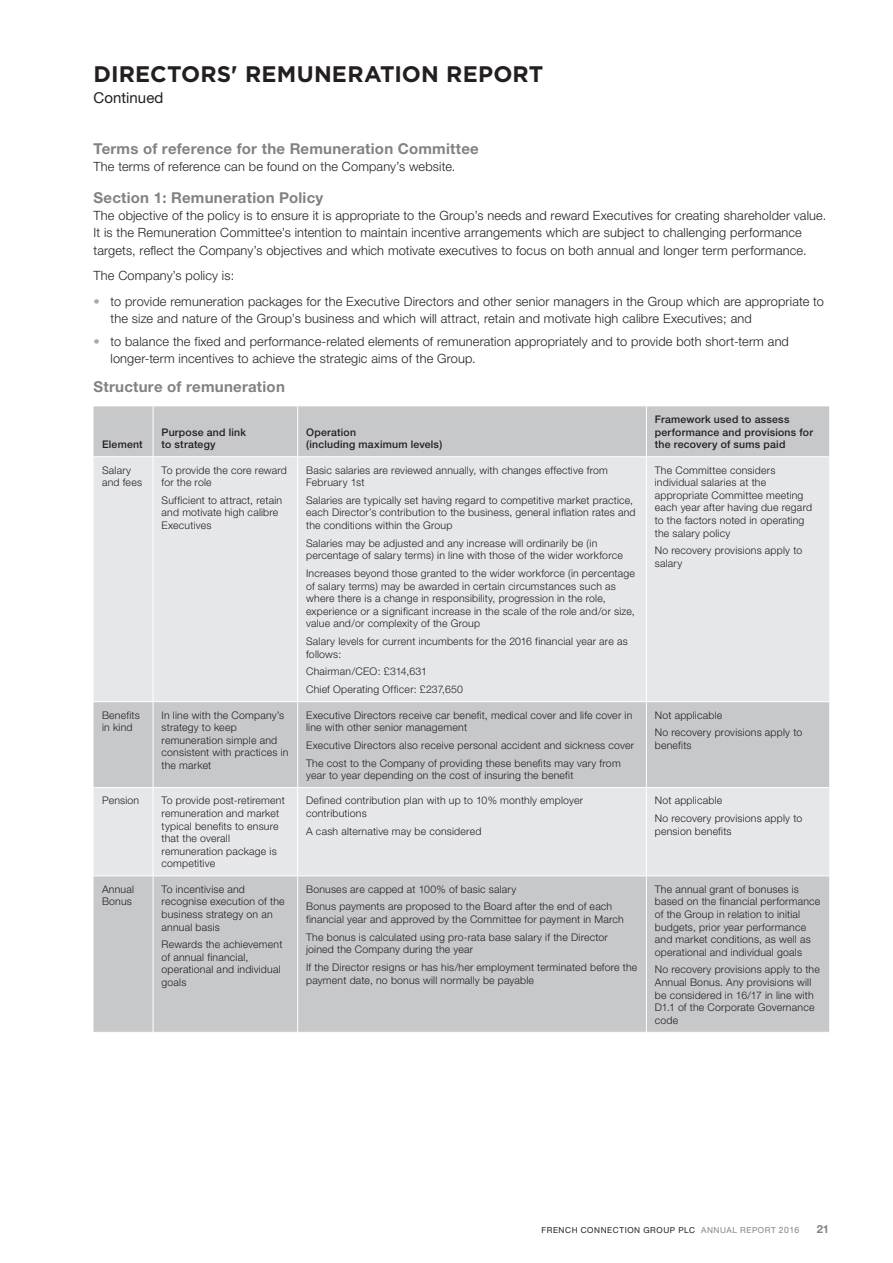
<style>
.page{position:relative;width:893px;height:1263px;background:#fff}
.page>*{position:absolute;margin:0;border:0;box-sizing:border-box;transform-origin:0 0}
.t1{font:700 22.5px "Gotham";letter-spacing:.005em;color:#231f20}
.t2{font:700 15px "Helvetica Neue";letter-spacing:.015em;color:#808285}
.t3{font:15px "Helvetica Neue";letter-spacing:.005em;color:#231f20}
.t4{font:300 12.75px/17.2px "Helvetica Neue";letter-spacing:.01em;color:#231f20}
.t5{font:700 11.25px "Helvetica Neue";color:#808285}
.t6{font:300 10.5px/12.6px "Helvetica Neue";letter-spacing:.02em;color:#231f20}
.t7{font:500 10.5px/12.6px "Helvetica Neue";letter-spacing:.02em;color:#231f20}
.t8{font:8.25px "Helvetica Neue";letter-spacing:.07em;color:#231f20}
.s1{color:#a8a9ad}
.s2{color:#808285}
.s3{font-size:8.7px;color:#808285}
</style>
<div class="page">
<div style="left:94px;top:406px;width:735px;height:626px;background:#c7c8ca"></div>
<svg style="left:94px;top:457px;width:735px;height:418px;background:#dfe0e2"></svg>
<hr style="left:153px;top:406px;width:1px;height:50px;background:#fff">
<hr style="left:297px;top:406px;width:1px;height:50px;background:#fff">
<hr style="left:646px;top:406px;width:1px;height:50px;background:#fff">
<hr style="left:94px;top:456px;width:59px;height:1px;background:#fff">
<hr style="left:153px;top:456px;width:145px;height:1px;background:#fff">
<hr style="left:153px;top:457px;width:1px;height:244px;background:#fff">
<hr style="left:298px;top:456px;width:348px;height:1px;background:#fff">
<hr style="left:297px;top:457px;width:1px;height:244px;background:#fff">
<hr style="left:646px;top:456px;width:183px;height:1px;background:#fff">
<hr style="left:646px;top:457px;width:1px;height:244px;background:#fff">
<hr style="left:94px;top:701px;width:59px;height:1px;background:#fff">
<hr style="left:153px;top:701px;width:145px;height:1px;background:#fff">
<hr style="left:153px;top:702px;width:1px;height:85px;background:#fff">
<hr style="left:298px;top:701px;width:348px;height:1px;background:#fff">
<hr style="left:297px;top:702px;width:1px;height:85px;background:#fff">
<hr style="left:646px;top:701px;width:183px;height:1px;background:#fff">
<hr style="left:646px;top:702px;width:1px;height:85px;background:#fff">
<hr style="left:94px;top:787px;width:59px;height:1px;background:#fff">
<hr style="left:153px;top:787px;width:145px;height:1px;background:#fff">
<hr style="left:153px;top:788px;width:1px;height:87px;background:#fff">
<hr style="left:298px;top:787px;width:348px;height:1px;background:#fff">
<hr style="left:297px;top:788px;width:1px;height:87px;background:#fff">
<hr style="left:646px;top:787px;width:183px;height:1px;background:#fff">
<hr style="left:646px;top:788px;width:1px;height:87px;background:#fff">
<hr style="left:94px;top:875px;width:59px;height:1px;background:#fff">
<hr style="left:153px;top:875px;width:145px;height:1px;background:#fff">
<hr style="left:153px;top:876px;width:1px;height:156px;background:#fff">
<hr style="left:298px;top:875px;width:348px;height:1px;background:#fff">
<hr style="left:297px;top:876px;width:1px;height:156px;background:#fff">
<hr style="left:646px;top:875px;width:183px;height:1px;background:#fff">
<hr style="left:646px;top:876px;width:1px;height:156px;background:#fff">
<h1 class="t1" style="left:94px;top:61px;width:451px">DIRECTORS' REMU NERATION REPORT</h1>
<h2 class="t3" style="left:94px;top:89px;width:71px">Continued</h2>
<h2 class="t2" style="left:94px;top:139px;width:387px">Terms of reference for the Remuneration Committee</h2>
<p class="t4" style="left:94px;top:158px;width:363px">The terms of reference can be found on the Company’s website.</p>
<h2 class="t2" style="left:94px;top:188px;width:231px">Section 1: Remuneration Policy</h2>
<p class="t4" style="left:94px;top:207px;width:734px">The objective of the policy is to ensure it is appropriate to the Group’s needs and reward Executives for creating shareholder value.<br>It is the Remuneration Committee’s intention to maintain incentive arrangements which are subject to challenging performance targets, reflect the Company’s objectives and which motivate executives to focus on both annual and longer term performance.</p>
<p class="t4" style="left:94px;top:267px;width:142px">The Company’s policy is:</p>
<p class="t4" style="left:111px;top:293px;width:715px;text-indent:-17px"><span class="s1">•</span> to provide remuneration packages for the Executive Directors and other senior managers in the Group which are appropriate to the size and nature of the Group’s business and which will attract, retain and motivate high calibre Executives; and</p>
<p class="t4" style="left:111px;top:333px;width:680px;text-indent:-17px"><span class="s1">•</span> to balance the fixed and performance-related elements of remuneration appropriately and to provide both short-term and longer-term incentives to achieve the strategic aims of the Group.</p>
<h2 class="t2" style="left:94px;top:377px;width:193px">Structure of remuneration</h2>
<p class="t7" style="left:102px;top:438px;width:42px">Element</p>
<p class="t7" style="left:162px;top:425px;width:86px">Purpose and link to strategy</p>
<p class="t7" style="left:306px;top:425px;width:138px">Operation<br>(including maximum levels)</p>
<p class="t6" style="left:102px;top:463px;width:42px">Salary and fees</p>
<p class="t6" style="left:162px;top:463px;width:127px">To provide the core reward for the role</p>
<p class="t6" style="left:162px;top:494px;width:122px">Sufficient to attract, retain and motivate high calibre<br>Executives</p>
<p class="t6" style="left:306px;top:463px;width:303px">Basic salaries are reviewed annually, with changes effective from<br>February 1st</p>
<p class="t6" style="left:306px;top:494px;width:331px">Salaries are typically set having regard to competitive market practice, each Director’s contribution to the business, general inflation rates and the conditions within the Group</p>
<p class="t6" style="left:306px;top:536px;width:318px">Salaries may be adjusted and any increase will ordinarily be (in percentage of salary terms) in line with those of the wider workforce</p>
<p class="t6" style="left:306px;top:567px;width:330px">Increases beyond those granted to the wider workforce (in percentage of salary terms) may be awarded in certain circumstances such as where there is a change in responsibility, progression in the role, experience or a significant increase in the scale of the role and/or size, value and/or complexity of the Group</p>
<p class="t6" style="left:306px;top:635px;width:323px">Salary levels for current incumbents for the 2016 financial year are as follows:</p>
<p class="t6" style="left:306px;top:663px;width:158px;line-height:17.7px">Chairman/CEO: £314,631<br>Chief Operating Officer: £237,650</p>
<p class="t6" style="left:102px;top:708px;width:39px">Benefits in kind</p>
<p class="t6" style="left:162px;top:708px;width:128px">In line with the Company’s strategy to keep remuneration simple and consistent with practices in the market</p>
<p class="t6" style="left:306px;top:708px;width:328px">Executive Directors receive car benefit, medical cover and life cover in line with other senior management</p>
<p class="t6" style="left:306px;top:736px;width:329px;line-height:17.7px">Executive Directors also receive personal accident and sickness cover<br>The cost to the Company of providing these benefits may vary from</p>
<p class="t6" style="left:306px;top:769px;width:269px">year to year depending on the cost of insuring the benefit</p>
<p class="t6" style="left:102px;top:794px;width:39px">Pension</p>
<p class="t6" style="left:162px;top:794px;width:125px">To provide post-retirement remuneration and market typical benefits to ensure that the overall remuneration package is competitive</p>
<p class="t6" style="left:306px;top:794px;width:278px">Defined contribution plan with up to 10% monthly employer contributions</p>
<p class="t6" style="left:306px;top:824px;width:177px">A cash alternative may be considered</p>
<p class="t6" style="left:102px;top:882px;width:34px">Annual<br>Bonus</p>
<p class="t6" style="left:162px;top:882px;width:125px">To incentivise and recognise execution of the business strategy on an annual basis</p>
<p class="t6" style="left:162px;top:938px;width:122px">Rewards the achievement of annual financial, operational and individual goals</p>
<p class="t6" style="left:306px;top:880px;width:308px;line-height:17.7px">Bonuses are capped at 100% of basic salary<br>Bonus payments are proposed to the Board after the end of each</p>
<p class="t6" style="left:306px;top:910px;width:319px;line-height:17.7px">financial year and approved by the Committee for payment in March<br>The bonus is calculated using pro-rata base salary if the Director</p>
<p class="t6" style="left:306px;top:940px;width:333px;line-height:17.7px">joined the Company during the year<br>If the Director resigns or has his/her employment terminated before the</p>
<p class="t6" style="left:306px;top:973px;width:229px">payment date, no bonus will normally be payable</p>
<p class="t7" style="left:655px;top:413px;width:160px">Framework used to assess performance and provisions for the recovery of sums paid</p>
<p class="t6" style="left:655px;top:463px;width:159px">The Committee considers individual salaries at the appropriate Committee meeting each year after having due regard to the factors noted in operating the salary policy</p>
<p class="t6" style="left:655px;top:544px;width:149px">No recovery provisions apply to salary</p>
<p class="t6" style="left:655px;top:706px;width:149px;line-height:17.7px">Not applicable<br>No recovery provisions apply to</p>
<p class="t6" style="left:655px;top:738px;width:38px">benefits</p>
<p class="t6" style="left:655px;top:791px;width:149px;line-height:17.7px">Not applicable<br>No recovery provisions apply to</p>
<p class="t6" style="left:655px;top:824px;width:78px">pension benefits</p>
<p class="t6" style="left:655px;top:882px;width:167px">The annual grant of bonuses is based on the financial performance of the Group in relation to initial budgets, prior year performance and market conditions, as well as operational and individual goals</p>
<p class="t6" style="left:655px;top:963px;width:167px">No recovery provisions apply to the<br>Annual Bonus. Any provisions will be considered in 16/17 in line with<br>D1.1 of the Corporate Governance code</p>
<p class="t8" style="left:541px;top:1225px;width:259px">FRENCH CONNECTION GROUP PLC <span class="s2">ANNUAL REPORT</span> <span class="s3">2016</span></p>
<p class="t5" style="left:817px;top:1222px;width:14px">21</p>
</div>
